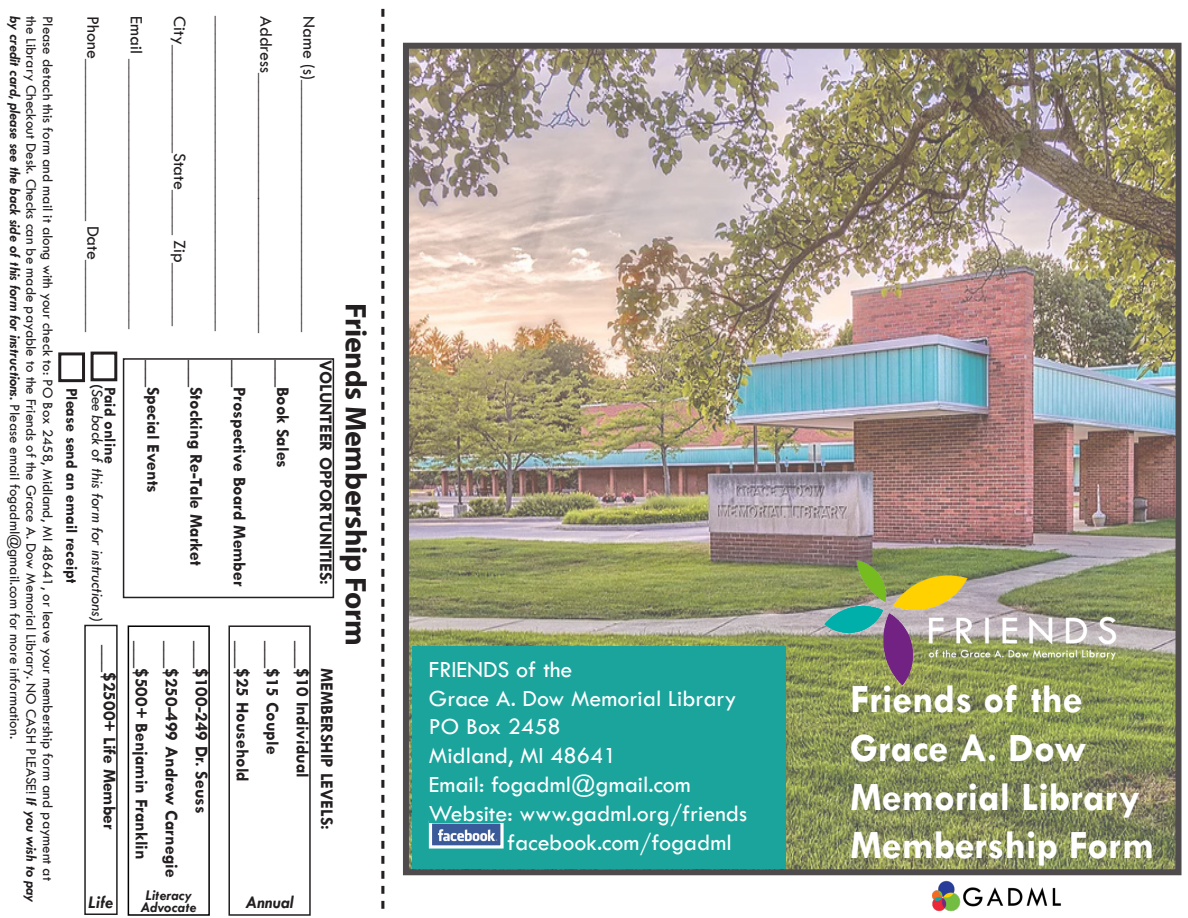
<style>
.page{position:relative;width:1188px;height:918px;background:#fff}
.page>*{position:absolute;margin:0;border:0;box-sizing:border-box;transform-origin:0 0}
.t1{font:700 40.5px "Tw Cen";color:#fff}
.t2{font:700 30px "Myriad Pro";letter-spacing:-.01em;color:#231f20}
.t3{font:24px/28.8px "Tw Cen";color:#fff}
.t4{font:700 18px "Tw Cen";color:#231f20}
.t5{font:18px "Tw Cen";color:#231f20}
.t6{font:italic 700 18px "Tw Cen";color:#231f20}
.t7{font:700 16.5px "Tw Cen";color:#231f20}
.t8{font:italic 16.5px "Tw Cen";letter-spacing:-.01em;color:#231f20}
.t9{font:15px/33px "Tw Cen";color:#231f20}
.t10{font:italic 700 15px/12px "Tw Cen";color:#231f20;text-align:center}
.s1{font-weight:700;font-style:italic}
.s2{font-weight:700;font-style:normal}
</style>
<div class="page">
<img style="left:410px;top:50px;width:765px;height:818px">
<div style="left:403px;top:43px;width:779px;height:832px;border:6px solid #231f20"></div>
<div style="left:413px;top:646px;width:373px;height:222px;background:#1aa49c"></div>
<img style="left:433px;top:824px;width:67px;height:21px">
<div style="left:429px;top:820px;width:75px;height:29px;border:3px solid #fff"></div>
<img style="left:933px;top:880px;width:128px;height:32px">
<img style="left:821px;top:546px;width:307px;height:154px">
<div style="left:429px;top:660px;width:351px;height:163px;background:#1aa49c"></div>
<div style="left:123px;top:358px;width:211px;height:240px;border:2px solid #231f20"></div>
<div style="left:58px;top:352px;width:27px;height:30px;border:3px solid #231f20"></div>
<div style="left:91px;top:352px;width:26px;height:29px;border:3px solid #231f20"></div>
<div style="left:228px;top:625px;width:83px;height:291px;border:2px solid #231f20"></div>
<div style="left:128px;top:625px;width:82px;height:291px;border:2px solid #000"></div>
<div style="left:84px;top:625px;width:34px;height:290px;border:2px solid #231f20"></div>
<p class="t9" style="left:64px;top:16px;width:866px;rotate:90deg">Please detach this form and mail it along with your check to: PO Box 2458, Midland, MI 48641, or leave your membership form and payment at <span class="s1">by credit card, please see the back side of this form for instructions.</span> Please email fogadml@gmail.com for more information.</p>
<p class="t5" style="left:104px;top:16px;width:318px;rotate:90deg">Phone__________________ Date________</p>
<p class="t5" style="left:147px;top:16px;width:314px;rotate:90deg">Email ______________________________</p>
<p class="t5" style="left:191px;top:16px;width:312px;rotate:90deg">City____________State_____ Zip_______</p>
<p class="t5" style="left:234px;top:16px;width:317px;rotate:90deg">___________________________________</p>
<p class="t5" style="left:277px;top:16px;width:319px;rotate:90deg">Address_____________________________</p>
<p class="t5" style="left:320px;top:16px;width:317px;rotate:90deg">Name (s)____________________________</p>
<p class="t9" style="left:48px;top:16px;width:888px;rotate:90deg">the Library Checkout Desk. Checks can be made payable to the Friends of the Grace A. Dow Memorial Library. NO CASH PLEASE! <span class="s1">If you wish to pay</span></p>
<p class="t2" style="left:375px;top:303px;width:345px;rotate:90deg">Friends Membership Form</p>
<p class="t4" style="left:164px;top:360px;width:135px;rotate:90deg">___Special Events</p>
<p class="t4" style="left:207px;top:360px;width:207px;rotate:90deg">___Stocking Re-Tale Market</p>
<p class="t4" style="left:250px;top:360px;width:228px;rotate:90deg">___Prospective Board Member</p>
<p class="t4" style="left:294px;top:360px;width:110px;rotate:90deg">___Book Sales</p>
<p class="t4" style="left:337px;top:360px;width:227px;rotate:90deg">VOLUNTEER OPPORTUNITIES:</p>
<p class="t8" style="left:107px;top:384px;width:240px;rotate:90deg"><span class="s2">(</span>See back of this form for instructions)</p>
<p class="t7" style="left:120px;top:387px;width:78px;rotate:90deg">Paid online</p>
<p class="t7" style="left:82px;top:388px;width:197px;rotate:90deg">Please send an email receipt</p>
<p class="t4" style="left:152px;top:641px;width:220px;rotate:90deg">___$500+ Benjamin Franklin</p>
<p class="t4" style="left:182px;top:641px;width:238px;rotate:90deg">___$250-499 Andrew Carnegie</p>
<p class="t10" style="left:141px;top:889px;width:58px">Literacy<br>Advocate</p>
<p class="t4" style="left:253px;top:641px;width:142px;rotate:90deg">___$25 Household</p>
<p class="t4" style="left:283px;top:641px;width:114px;rotate:90deg">___$15 Couple</p>
<p class="t4" style="left:313px;top:641px;width:138px;rotate:90deg">___$10 Individual</p>
<p class="t4" style="left:212px;top:641px;width:174px;rotate:90deg">___$100-249 Dr. Seuss</p>
<p class="t4" style="left:120px;top:645px;width:186px;rotate:90deg">___$2500+ Life Member</p>
<p class="t4" style="left:338px;top:668px;width:164px;rotate:90deg">MEMBERSHIP LEVELS:</p>
<p class="t6" style="left:246px;top:891px;width:49px">Annual</p>
<p class="t6" style="left:89px;top:892px;width:26px">Life</p>
<p class="t2" style="left:405px;top:8px;width:903px;rotate:90deg">- - - - - - - - - - - - - - - - - - - - - - - - - - - - - - - - - - - - - - - - - - - - - - - - - - - - - - - - - - - -</p>
<p class="t3" style="left:429px;top:655px;width:309px">FRIENDS of the<br>Grace A. Dow Memorial Library</p>
<p class="t3" style="left:429px;top:712px;width:134px">PO Box 2458</p>
<p class="t3" style="left:429px;top:741px;width:264px">Midland, MI 48641<br>Email: fogadml@gmail.com</p>
<p class="t3" style="left:507px;top:799px;width:241px;text-indent:-78px">Website: www.gadml.org/friends facebook.com/fogadml</p>
<p class="t1" style="left:850px;top:675px;width:234px">Friends of the</p>
<p class="t1" style="left:850px;top:724px;width:238px">Grace A. Dow</p>
<p class="t1" style="left:850px;top:772px;width:291px">Memorial Library</p>
<p class="t1" style="left:850px;top:821px;width:305px">Membership Form</p>
</div>
